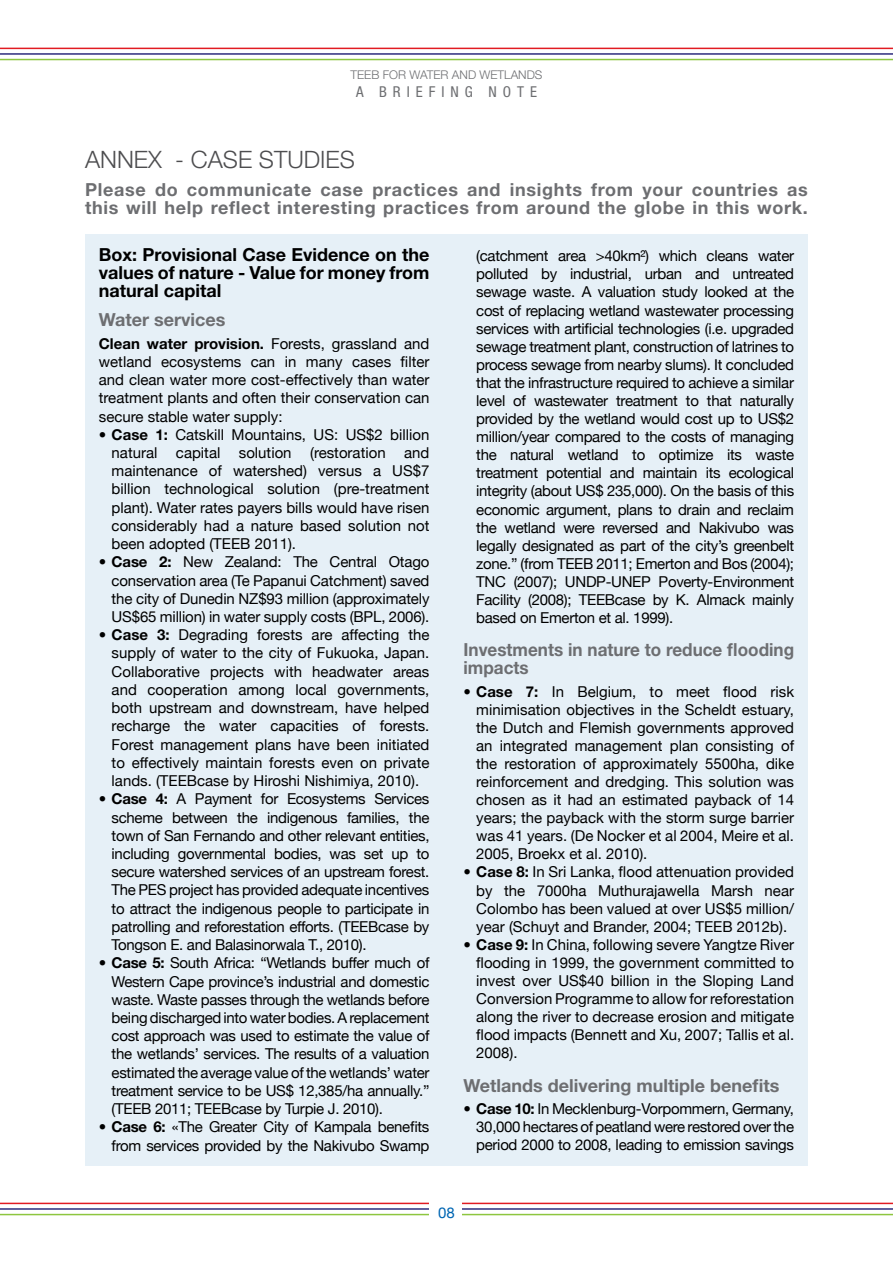
<style>
.page{position:relative;width:893px;height:1263px;background:#fff}
.page>*{position:absolute;margin:0;border:0;box-sizing:border-box;transform-origin:0 0}
.t1{font:300 24px "Helvetica Neue";color:#4d4d4f}
.t2{font:700 18px/18px "Helvetica Neue";letter-spacing:.04em;color:#6d6e71}
.t3{font:700 18px/18.1px "Helvetica Neue";color:#000;text-align:justify}
.t4{font:700 18px "Helvetica Neue";color:#6d6e71}
.t5{font:700 18px/18.1px "Helvetica Neue";color:#6d6e71;scale:.95 1}
.t6{font:15px/18.1px "Helvetica Neue";letter-spacing:-.01em;color:#000;text-align:justify}
.t7{font:condensed 15px "Helvetica Neue";color:#6d6e71}
.t8{font:15px "Helvetica Neue";color:#0066b3}
.t9{font:300 12px "Helvetica Neue";color:#6d6e71}
.s1{font-weight:700}
</style>
<div class="page">
<div style="left:85px;top:234px;width:723px;height:931px;background:#e6f0f7"></div>
<hr style="left:0;top:59px;width:893px;height:1px;background:#8dc63f">
<hr style="left:0;top:48px;width:893px;height:1px;background:#e11b22">
<hr style="left:0;top:53px;width:893px;height:2px;background:#2c2b7c">
<hr style="left:0;top:1214px;width:893px;height:1px;background:#8dc63f">
<hr style="left:0;top:1203px;width:893px;height:1px;background:#e11b22">
<hr style="left:0;top:1208px;width:893px;height:2px;background:#2c2b7c">
<div style="left:429px;top:1195px;width:33px;height:68px;background:#fff"></div>
<p class="t9" style="left:350px;top:67px;width:41px">TEEB FOR</p>
<p class="t9" style="left:409px;top:67px;width:103px">WATER AN D WETLAN</p>
<p class="t9" style="left:527px;top:67px;width:17px">DS</p>
<p class="t7" style="left:356px;top:83px;width:48px">A B RIE</p>
<p class="t7" style="left:429px;top:83px;width:87px">FIN G NOTE</p>
<h1 class="t1" style="left:85px;top:145px;width:271px">ANNEX - CASE STUDIES</h1>
<p class="t2" style="left:85px;top:180px;width:724px">Please do communicate case practices and insights from your countries as this will help reflect interesting practices from around the globe in this work.</p>
<p class="t3" style="left:99px;top:245px;width:332px">Box: Provisional Case Evidence on the values of nature - Value for money from natural capital</p>
<p class="t4" style="left:99px;top:308px;width:128px">Water services</p>
<p class="t6" style="left:99px;top:334px;width:332px"><span class="s1">Clean water provision.</span> Forests, grassland and wetland ecosystems can in many cases filter and clean water more cost-effectively than water treatment plants and often their conservation can secure stable water supply:</p>
<p class="t6" style="left:112px;top:425px;width:319px;text-indent:-13px">• <span class="s1">Case 1:</span> Catskill Mountains, US: US$2 billion natural capital solution (restoration and maintenance of watershed) versus a US$7 billion technological solution (pre-treatment plant). Water rates payers bills would have risen considerably had a nature based solution not been adopted (TEEB 2011).</p>
<p class="t6" style="left:112px;top:553px;width:319px;text-indent:-13px">• <span class="s1">Case 2:</span> New Zealand: The Central Otago conservation area (Te Papanui Catchment) saved the city of Dunedin NZ$93 million (approximately US$65 million) in water supply costs (BPL, 2006).</p>
<p class="t6" style="left:112px;top:626px;width:319px;text-indent:-13px">• <span class="s1">Case 3:</span> Degrading forests are affecting the supply of water to the city of Fukuoka, Japan.<br>Collaborative projects with headwater areas and cooperation among local governments, both upstream and downstream, have helped recharge the water capacities of forests.<br>Forest management plans have been initiated to effectively maintain forests even on private lands. (TEEBcase by Hiroshi Nishimiya, 2010).</p>
<p class="t6" style="left:112px;top:790px;width:319px;text-indent:-13px">• <span class="s1">Case 4:</span> A Payment for Ecosystems Services scheme between the indigenous families, the town of San Fernando and other relevant entities, including governmental bodies, was set up to secure watershed services of an upstream forest.<br>The PES project has provided adequate incentives to attract the indigenous people to participate in patrolling and reforestation efforts. (TEEBcase by Tongson E. and Balasinorwala T., 2010).</p>
<p class="t6" style="left:112px;top:954px;width:319px;text-indent:-13px">• <span class="s1">Case 5:</span> South Africa: “Wetlands buffer much of Western Cape province’s industrial and domestic waste. Waste passes through the wetlands before being discharged into water bodies. A replacement cost approach was used to estimate the value of the wetlands’ services. The results of a valuation estimated the average value of the wetlands’ water treatment service to be US$ 12,385/ha annually.” (TEEB 2011; TEEBcase by Turpie J. 2010).</p>
<p class="t6" style="left:99px;top:1118px;width:332px;text-align:right">• <span class="s1">Case 6:</span> «The Greater City of Kampala benefits from services provided by the Nakivubo Swamp</p>
<p class="t6" style="left:476px;top:247px;width:319px">(catchment area &gt;40km²) which cleans water polluted by industrial, urban and untreated sewage waste. A valuation study looked at the cost of replacing wetland wastewater processing services with artificial technologies (i.e. upgraded sewage treatment plant, construction of latrines to process sewage from nearby slums). It concluded that the infrastructure required to achieve a similar level of wastewater treatment to that naturally provided by the wetland would cost up to US$2 million/year compared to the costs of managing the natural wetland to optimize its waste treatment potential and maintain its ecological integrity (about US$ 235,000). On the basis of this economic argument, plans to drain and reclaim the wetland were reversed and Nakivubo was legally designated as part of the city’s greenbelt zone.” (from TEEB 2011; Emerton and Bos (2004); TNC (2007); UNDP-UNEP Poverty-Environment Facility (2008); TEEBcase by K. Almack mainly based on Emerton et al. 1999).</p>
<p class="t5" style="left:463px;top:640px;width:349px">Investments in nature to reduce flooding impacts</p>
<p class="t6" style="left:476px;top:682px;width:319px;text-indent:-13px">• <span class="s1">Case 7:</span> In Belgium, to meet flood risk minimisation objectives in the Scheldt estuary, the Dutch and Flemish governments approved an integrated management plan consisting of the restoration of approximately 5500ha, dike reinforcement and dredging. This solution was chosen as it had an estimated payback of 14 years; the payback with the storm surge barrier was 41 years. (De Nocker et al 2004, Meire et al.<br>2005, Broekx et al. 2010).</p>
<p class="t6" style="left:476px;top:863px;width:319px;text-indent:-13px">• <span class="s1">Case 8:</span> In Sri Lanka, flood attenuation provided by the 7000ha Muthurajawella Marsh near Colombo has been valued at over US$5 million/ year (Schuyt and Brander, 2004; TEEB 2012b).</p>
<p class="t6" style="left:476px;top:935px;width:319px;text-indent:-13px">• <span class="s1">Case 9:</span> In China, following severe Yangtze River flooding in 1999, the government committed to invest over US$40 billion in the Sloping Land Conversion Programme to allow for reforestation along the river to decrease erosion and mitigate flood impacts (Bennett and Xu, 2007; Tallis et al.<br>2008).</p>
<p class="t4" style="left:463px;top:1074px;width:317px">Wetlands delivering multiple benefits</p>
<p class="t6" style="left:476px;top:1099px;width:319px;text-indent:-13px">• <span class="s1">Case 10:</span> In Mecklenburg-Vorpommern, Germany, 30,000 hectares of peatland were restored over the period 2000 to 2008, leading to emission savings</p>
<p class="t8" style="left:438px;top:1203px;width:18px">08</p>
</div>
